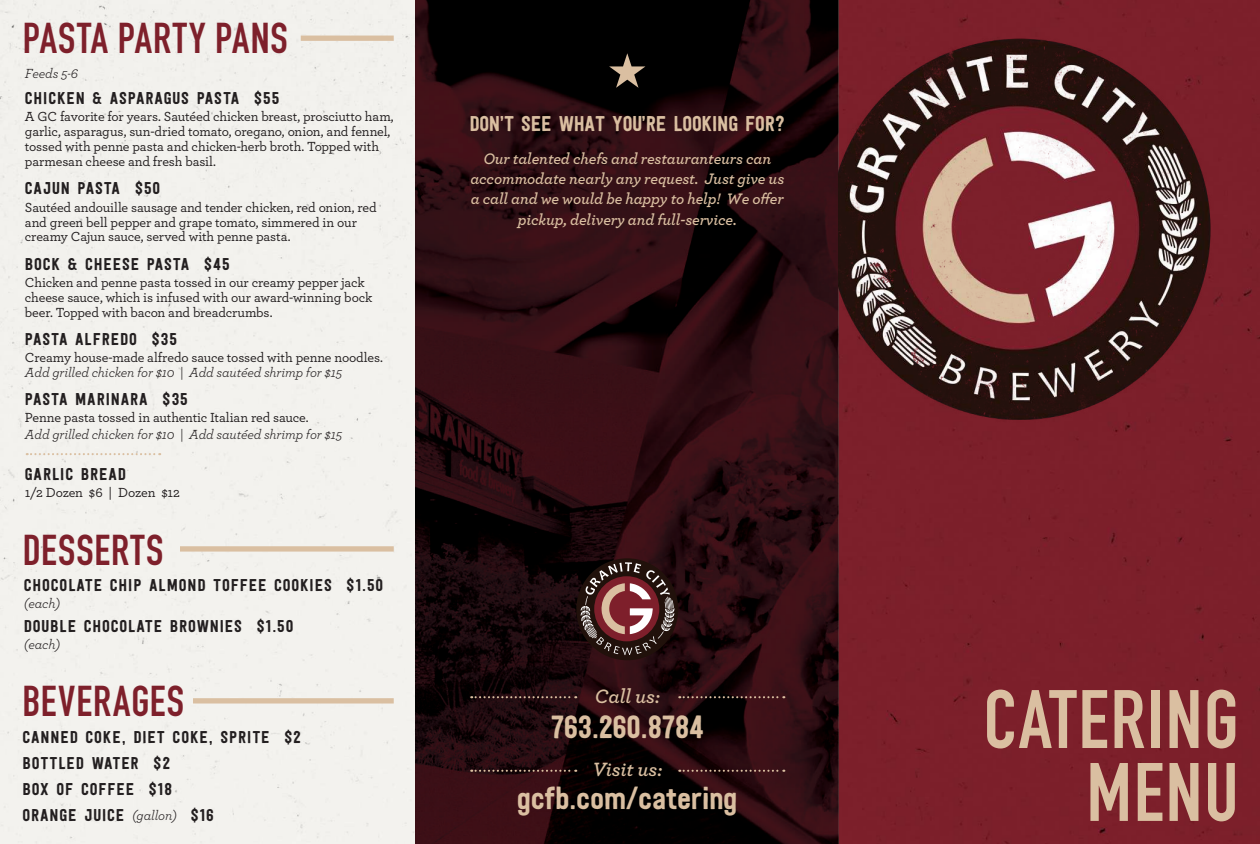
<style>
.page{position:relative;width:1260px;height:844px;background:#fff}
.page>*{position:absolute;margin:0;border:0;box-sizing:border-box;transform-origin:0 0}
.t1{font:700 81.38px/72.9px "DIN Condensed";letter-spacing:.025em;color:#dabfa1;text-align:right}
.t2{font:700 42.5px "DIN Condensed";letter-spacing:.025em;color:#7e202b}
.t3{font:31.88px "Festivo LC Basic";letter-spacing:-.01em;color:#dabfa1}
.t4{font:21.25px "Festivo LC Basic";letter-spacing:-.01em;color:#dabfa1}
.t5{font:italic 600 20.12px "Archer";letter-spacing:-.01em;color:#dabfa1}
.t6{font:17px/26px "Festivo LC Basic";letter-spacing:.05em;color:#231f20}
.t7{font:italic 600 16px/20.1px "Archer";letter-spacing:-.01em;color:#dabfa1;text-align:center}
.t8{font:500 13.88px/14.9px "Archer";letter-spacing:-.01em;color:#231f20}
.t9{font:italic 13.88px "Archer";letter-spacing:-.01em;color:#231f20}
.s1{font-family:"Archer";font-style:italic;font-size:13.88px}
</style>
<div class="page">
<div style="left:0;top:0;width:416px;height:844px;background:#f3f2ee"></div>
<img style="left:416px;top:0;width:423px;height:844px">
<div style="left:839px;top:0;width:421px;height:844px;background:#7c1f2a"></div>
<img style="left:838px;top:39px;width:373px;height:383px">
<div style="left:193px;top:698px;width:201px;height:5px;background:#dabfa1"></div>
<div style="left:180px;top:546px;width:214px;height:5px;background:#dabfa1"></div>
<div style="left:301px;top:36px;width:93px;height:5px;background:#dabfa1"></div>
<svg style="left:27px;top:453px;width:133px;height:2px"></svg>
<svg style="left:609px;top:53px;width:36px;height:35px"></svg>
<div style="left:576px;top:558px;width:102px;height:102px;background:#21110b;border-radius:50%"></div>
<svg style="left:580px;top:562px;width:95px;height:93px"></svg>
<svg style="left:471px;top:696px;width:105px;height:2px"></svg>
<svg style="left:471px;top:769px;width:105px;height:3px"></svg>
<svg style="left:679px;top:696px;width:105px;height:2px"></svg>
<svg style="left:679px;top:769px;width:105px;height:3px"></svg>
<h2 class="t2" style="left:23px;top:9px;width:266px">PASTA PARTY PANS</h2>
<p class="t9" style="left:25px;top:63px;width:55px">Feeds 5-6</p>
<p class="t6" style="left:25px;top:85px;width:256px">CHICKEN &amp; ASPARAGUS PASTA $55</p>
<p class="t8" style="left:25px;top:109px;width:370px">A GC favorite for years. Sautéed chicken breast, prosciutto ham, garlic, asparagus, sun-dried tomato, oregano, onion, and fennel, tossed with penne pasta and chicken-herb broth. Topped with parmesan cheese and fresh basil.</p>
<p class="t6" style="left:25px;top:175px;width:137px">CAJUN PASTA $50</p>
<p class="t8" style="left:25px;top:199px;width:353px">Sautéed andouille sausage and tender chicken, red onion, red and green bell pepper and grape tomato, simmered in our creamy Cajun sauce, served with penne pasta.</p>
<p class="t6" style="left:25px;top:250px;width:206px">BOCK &amp; CHEESE PASTA $45</p>
<p class="t8" style="left:25px;top:274px;width:349px">Chicken and penne pasta tossed in our creamy pepper jack cheese sauce, which is infused with our award-winning bock beer. Topped with bacon and breadcrumbs.</p>
<p class="t6" style="left:25px;top:326px;width:154px">PASTA ALFREDO $35</p>
<p class="t8" style="left:25px;top:350px;width:360px">Creamy house-made alfredo sauce tossed with penne noodles.</p>
<p class="t9" style="left:25px;top:362px;width:319px">Add grilled chicken for $10 | Add sautéed shrimp for $15</p>
<p class="t6" style="left:25px;top:386px;width:164px">PASTA MARINARA $35</p>
<p class="t8" style="left:25px;top:410px;width:285px">Penne pasta tossed in authentic Italian red sauce.</p>
<p class="t9" style="left:25px;top:424px;width:319px">Add grilled chicken for $10 | Add sautéed shrimp for $15</p>
<p class="t6" style="left:25px;top:460px;width:103px">GARLIC BREAD</p>
<p class="t8" style="left:25px;top:484px;width:157px">1/2 Dozen $6 | Dozen $12</p>
<h2 class="t2" style="left:23px;top:521px;width:142px">DESSERTS</h2>
<p class="t6" style="left:24px;top:571px;width:361px">CHOCOLATE CHIP ALMOND TOFFEE COOKIES $1.50</p>
<p class="t9" style="left:24px;top:594px;width:38px">(each)</p>
<p class="t6" style="left:24px;top:613px;width:271px">DOUBLE CHOCOLATE BROWNIES $1.50</p>
<p class="t9" style="left:24px;top:634px;width:38px">(each)</p>
<h2 class="t2" style="left:22px;top:672px;width:163px">BEVERAGES</h2>
<p class="t6" style="left:22px;top:724px;width:280px">CANNED COKE, DIET COKE, SPRITE $2<br>BOTTLED WATER $2<br>BOX OF COFFEE $18<br>ORANGE JUICE <span class="s1">(gallon)</span> $16</p>
<h3 class="t4" style="left:469px;top:110px;width:317px">DON’T SEE WHAT YOU’RE LOOKING FOR?</h3>
<p class="t7" style="left:470px;top:147px;width:315px">Our talented chefs and restauranteurs can accommodate nearly any request. Just give us a call and we would be happy to help! We offer pickup, delivery and full-service.</p>
<h3 class="t5" style="left:595px;top:681px;width:66px">Call us:</h3>
<h3 class="t3" style="left:551px;top:708px;width:155px">763.260.8784</h3>
<h3 class="t5" style="left:592px;top:754px;width:71px">Visit us:</h3>
<h3 class="t3" style="left:517px;top:779px;width:222px">gcfb.com/catering</h3>
<h1 class="t1" style="left:984px;top:682px;width:257px">CATERING<br>MENU</h1>
</div>
